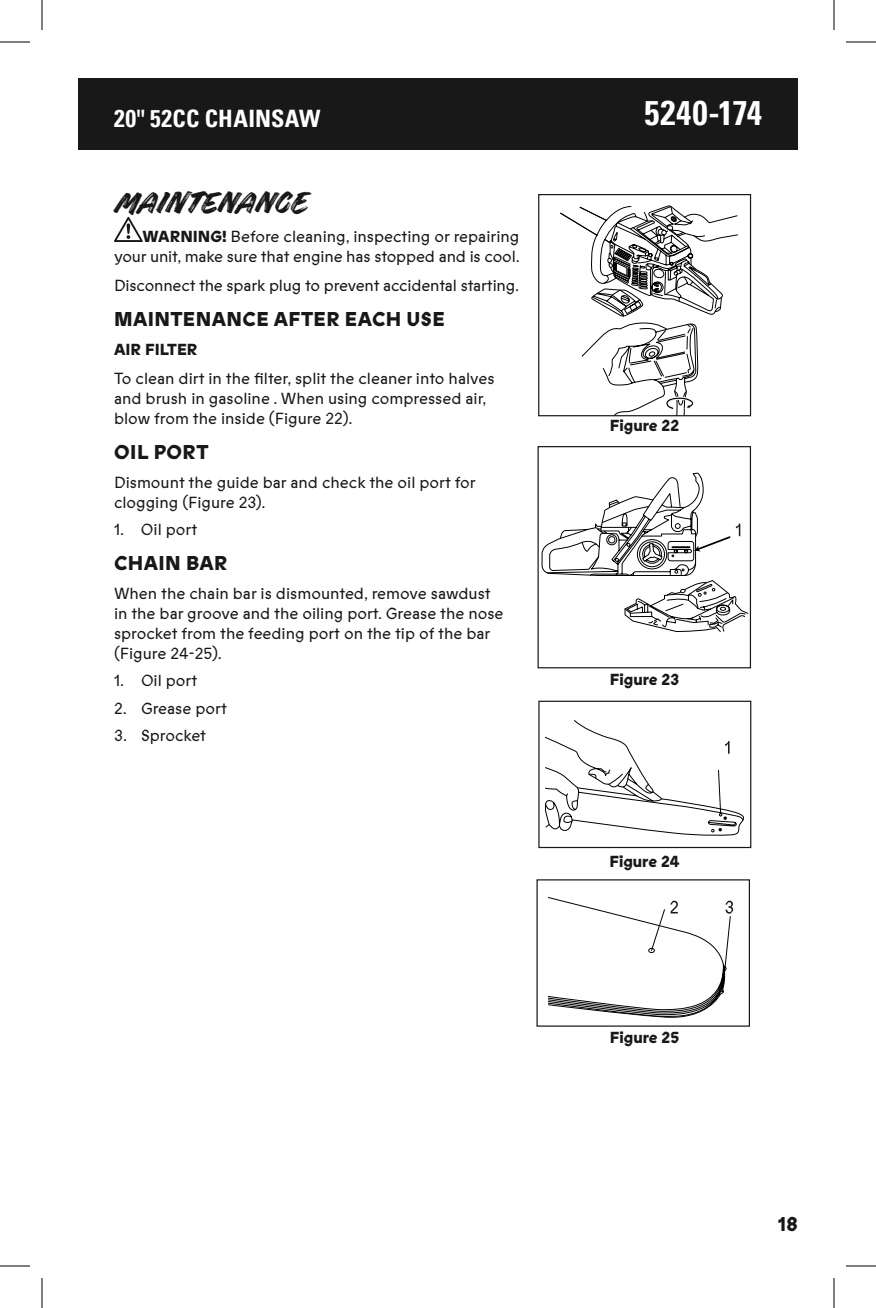
<style>
.page{position:relative;width:876px;height:1308px;background:#fff}
.page>*{position:absolute;margin:0;border:0;box-sizing:border-box;transform-origin:0 0}
.t1{font:36px "Handelson Two";letter-spacing:.005em;color:#181818}
.t2{font:700 condensed 34px "Univers LT Pro";letter-spacing:.01em;color:#fff}
.t3{font:700 condensed 24px "Univers LT Pro";letter-spacing:.01em;color:#fff}
.t4{font:800 20px "Prophet";letter-spacing:.02em;color:#181818}
.t5{font:16px/20px "Prophet";color:#181818}
.t6{font:800 16px "Prophet";color:#181818}
.s1{font-weight:800}
</style>
<div class="page">
<div style="left:78px;top:78px;width:720px;height:72px;background:#181818"></div>
<svg style="left:114px;top:217px;width:29px;height:25px"></svg>
<svg style="left:560px;top:206px;width:178px;height:208px"></svg>
<div style="left:538px;top:194px;width:213px;height:222px;border:1px solid #181818"></div>
<div style="left:538px;top:446px;width:213px;height:222px;border:1px solid #181818"></div>
<div style="left:538px;top:701px;width:213px;height:147px;border:1px solid #181818"></div>
<svg style="left:548px;top:897px;width:185px;height:121px"></svg>
<svg style="left:545px;top:720px;width:199px;height:116px"></svg>
<svg style="left:542px;top:473px;width:206px;height:159px"></svg>
<hr style="left:0;top:42px;width:30px;height:1px;background:#000">
<hr style="left:846px;top:42px;width:30px;height:1px;background:#000">
<hr style="left:0;top:1266px;width:30px;height:1px;background:#000">
<hr style="left:846px;top:1266px;width:30px;height:1px;background:#000">
<hr style="left:42px;top:0;width:1px;height:30px;background:#000">
<hr style="left:42px;top:1278px;width:1px;height:30px;background:#000">
<hr style="left:834px;top:0;width:1px;height:30px;background:#000">
<hr style="left:834px;top:1278px;width:1px;height:30px;background:#000">
<h3 class="t3" style="left:114px;top:104px;width:208px">20" 52CC CHAINSAW</h3>
<h2 class="t2" style="left:644px;top:92px;width:119px">5240-174</h2>
<h1 class="t1" style="left:114px;top:183px;width:193px">MAINTENANCE</h1>
<p class="t5" style="left:114px;top:226px;width:407px;text-align:right"><span class="s1">WARNING!</span> Before cleaning, inspecting or repairing your unit, make sure that engine has stopped and is cool.</p>
<p class="t5" style="left:114px;top:275px;width:407px">Disconnect the spark plug to prevent accidental starting.</p>
<p class="t4" style="left:114px;top:305px;width:332px">MAINTENANCE AFTER EACH USE</p>
<p class="t6" style="left:114px;top:338px;width:85px">AIR FILTER</p>
<p class="t5" style="left:114px;top:368px;width:382px">To clean dirt in the filter, split the cleaner into halves and brush in gasoline . When using compressed air, blow from the inside (Figure 22).</p>
<p class="t4" style="left:114px;top:438px;width:96px">OIL PORT</p>
<p class="t5" style="left:114px;top:472px;width:363px">Dismount the guide bar and check the oil port for clogging (Figure 23).</p>
<p class="t5" style="left:114px;top:519px;width:85px">1. Oil port</p>
<p class="t4" style="left:114px;top:549px;width:115px">CHAIN BAR</p>
<p class="t5" style="left:114px;top:583px;width:391px">When the chain bar is dismounted, remove sawdust in the bar groove and the oiling port. Grease the nose sprocket from the feeding port on the tip of the bar (Figure 24-25).</p>
<p class="t5" style="left:114px;top:671px;width:85px">1. Oil port</p>
<p class="t5" style="left:114px;top:698px;width:114px">2. Grease port</p>
<p class="t5" style="left:114px;top:725px;width:94px">3. Sprocket</p>
<p class="t6" style="left:610px;top:414px;width:71px">Figure 22</p>
<p class="t6" style="left:610px;top:668px;width:71px">Figure 23</p>
<p class="t6" style="left:609px;top:850px;width:72px">Figure 24</p>
<p class="t6" style="left:610px;top:1026px;width:71px">Figure 25</p>
<p class="t4" style="left:778px;top:1209px;width:21px">18</p>
</div>
